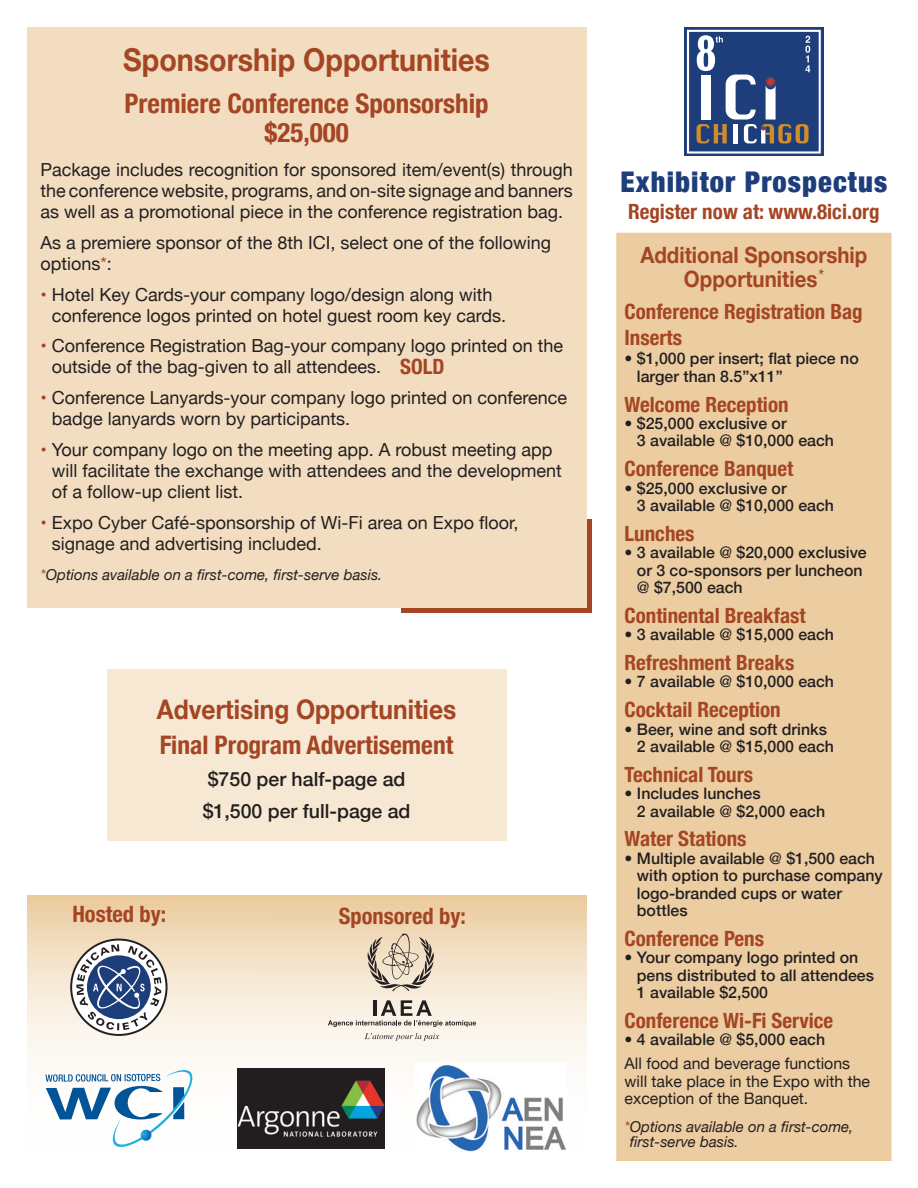
<style>
.page{position:relative;width:918px;height:1188px;background:#fff}
.page>*{position:absolute;margin:0;border:0;box-sizing:border-box;transform-origin:0 0}
.t1{font:700 31.5px "Helvetica Neue";color:#a44523;scale:.91 1}
.t2{font:900 condensed 28.5px "Helvetica Neue";letter-spacing:.04em;color:#1e3d7b}
.t3{font:700 condensed 27px/28.5px "Helvetica Neue";color:#a44523;text-align:center}
.t4{font:700 27px "Helvetica Neue";color:#a44523;scale:.91 1}
.t5{font:700 condensed 25.5px "Helvetica Neue";color:#a44523}
.t6{font:700 22.5px/24px "Helvetica Neue";color:#a44523;text-align:center;scale:.91 1}
.t7{font:700 condensed 22.5px "Helvetica Neue";color:#a44523}
.t8{font:700 condensed 21px/25.5px "Helvetica Neue";color:#a44523}
.t9{font:500 19.5px/32.2px "Helvetica Neue";color:#231f20}
.t10{font:18px/21px "Helvetica Neue";color:#231f20}
.t11{font:500 15.9px/17.4px "Helvetica Neue";color:#231f20}
.t12{font:15.9px/17.4px "Helvetica Neue";color:#231f20}
.t13{font:italic 15px/15px "Helvetica Neue";color:#231f20}
.s1{color:#a44523}
</style>
<div class="page">
<svg style="left:402px;top:519px;width:190px;height:94px;background:#b05d3c"></svg>
<div style="left:27px;top:27px;width:559px;height:580px;background:#f2ddc0"></div>
<div style="left:617px;top:234px;width:274px;height:926px;background:#eccda2"></div>
<div style="left:616px;top:233px;width:275px;height:928px;border:2px solid #ebca9a"></div>
<svg style="left:27px;top:895px;width:559px;height:254px"></svg>
<svg style="left:70px;top:939px;width:98px;height:97px"></svg>
<svg style="left:45px;top:1070px;width:147px;height:77px"></svg>
<svg style="left:367px;top:934px;width:67px;height:57px;background:#c5b7a4"></svg>
<svg style="left:328px;top:1000px;width:148px;height:27px;background:#d3ccc2"></svg>
<svg style="left:365px;top:1033px;width:74px;height:8px"></svg>
<img style="left:237px;top:1069px;width:147px;height:79px">
<img style="left:415px;top:1063px;width:152px;height:89px">
<div style="left:107px;top:670px;width:399px;height:171px;background:#f6e8d2"></div>
<div style="left:684px;top:27px;width:140px;height:129px;background:#1e3d7b"></div>
<div style="left:687px;top:30px;width:134px;height:124px;border:2px solid #fff"></div>
<svg style="left:697px;top:35px;width:113px;height:108px"></svg>
<h1 class="t1" style="left:123px;top:35px;width:405px">Sponsorship Opportunities</h1>
<h3 class="t3" style="left:125px;top:87px;width:366px">Premiere Conference Sponsorship $25,000</h3>
<p class="t10" style="left:40px;top:160px;width:534px;text-align:justify">Package includes recognition for sponsored item/event(s) through the conference website, programs, and on-site signage and banners as well as a promotional piece in the conference registration bag.</p>
<p class="t10" style="left:40px;top:233px;width:512px">As a premiere sponsor of the 8th ICI, select one of the following options<span class="s1">*</span>:</p>
<p class="t10" style="left:52px;top:285px;width:456px;text-indent:-11px"><span class="s1">•</span> Hotel Key Cards-your company logo/design along with conference logos printed on hotel guest room key cards.</p>
<p class="t10" style="left:52px;top:337px;width:513px;text-indent:-11px"><span class="s1">•</span> Conference Registration Bag-your company logo printed on the outside of the bag-given to all attendees.</p>
<p class="t10" style="left:52px;top:388px;width:517px;text-indent:-11px"><span class="s1">•</span> Conference Lanyards-your company logo printed on conference badge lanyards worn by participants.</p>
<p class="t10" style="left:52px;top:440px;width:512px;text-indent:-11px"><span class="s1">•</span> Your company logo on the meeting app. A robust meeting app will facilitate the exchange with attendees and the development of a follow-up client list.</p>
<p class="t10" style="left:52px;top:513px;width:468px;text-indent:-11px"><span class="s1">•</span> Expo Cyber Café-sponsorship of Wi-Fi area on Expo floor, signage and advertising included.</p>
<p class="t13" style="left:40px;top:568px;width:343px"><span class="s1">*</span>Options available on a first-come, first-serve basis.</p>
<p class="t8" style="left:400px;top:352px;width:46px">SOLD</p>
<h3 class="t4" style="left:157px;top:688px;width:330px">Advertising Opportunities</h3>
<h3 class="t5" style="left:160px;top:724px;width:295px">Final Program Advertisement</h3>
<p class="t9" style="left:203px;top:762px;width:209px">$750 per half-page ad $1,500 per full-page ad</p>
<p class="t7" style="left:72px;top:896px;width:95px">Hosted by:</p>
<p class="t7" style="left:339px;top:898px;width:128px">Sponsored by:</p>
<h2 class="t2" style="left:621px;top:158px;width:268px">Exhibitor Prospectus</h2>
<p class="t8" style="left:628px;top:197px;width:253px">Register now at: www.8ici.org</p>
<p class="t6" style="left:640px;top:244px;width:251px">Additional Sponsorship<br>Opportunities<sup>*</sup></p>
<p class="t8" style="left:625px;top:298px;width:240px">Conference Registration Bag<br>Inserts</p>
<p class="t11" style="left:637px;top:349px;width:223px;text-indent:-12px">• $1,000 per insert; flat piece no larger than 8.5”x11”</p>
<p class="t8" style="left:625px;top:390px;width:166px">Welcome Reception</p>
<p class="t11" style="left:637px;top:414px;width:199px;text-indent:-12px">• $25,000 exclusive or<br>3 available @ $10,000 each</p>
<p class="t8" style="left:625px;top:454px;width:170px">Conference Banquet</p>
<p class="t11" style="left:637px;top:478px;width:199px;text-indent:-12px">• $25,000 exclusive or<br>3 available @ $10,000 each</p>
<p class="t8" style="left:625px;top:519px;width:71px">Lunches</p>
<p class="t11" style="left:637px;top:543px;width:231px;text-indent:-12px">• 3 available @ $20,000 exclusive or 3 co-sponsors per luncheon @ $7,500 each</p>
<p class="t8" style="left:625px;top:601px;width:183px">Continental Breakfast</p>
<p class="t11" style="left:625px;top:625px;width:211px">• 3 available @ $15,000 each</p>
<p class="t8" style="left:625px;top:648px;width:171px">Refreshment Breaks</p>
<p class="t11" style="left:625px;top:672px;width:211px">• 7 available @ $10,000 each</p>
<p class="t8" style="left:625px;top:696px;width:158px">Cocktail Reception</p>
<p class="t11" style="left:637px;top:720px;width:199px;text-indent:-12px">• Beer, wine and soft drinks<br>2 available @ $15,000 each</p>
<p class="t8" style="left:625px;top:760px;width:130px">Technical Tours</p>
<p class="t11" style="left:637px;top:784px;width:190px;text-indent:-12px">• Includes lunches<br>2 available @ $2,000 each</p>
<p class="t8" style="left:625px;top:825px;width:124px">Water Stations</p>
<p class="t11" style="left:637px;top:849px;width:247px;text-indent:-12px">• Multiple available @ $1,500 each with option to purchase company logo-branded cups or water bottles</p>
<p class="t8" style="left:625px;top:924px;width:141px">Conference Pens</p>
<p class="t11" style="left:637px;top:948px;width:239px;text-indent:-12px">• Your company logo printed on pens distributed to all attendees<br>1 available $2,500</p>
<p class="t8" style="left:625px;top:1006px;width:210px">Conference Wi-Fi Service</p>
<p class="t11" style="left:625px;top:1030px;width:202px">• 4 available @ $5,000 each</p>
<p class="t12" style="left:625px;top:1056px;width:247px">All food and beverage functions will take place in the Expo with the exception of the Banquet.</p>
<p class="t13" style="left:630px;top:1120px;width:225px;text-indent:-5px"><span class="s1">*</span>Options available on a first-come, first-serve basis.</p>
</div>
